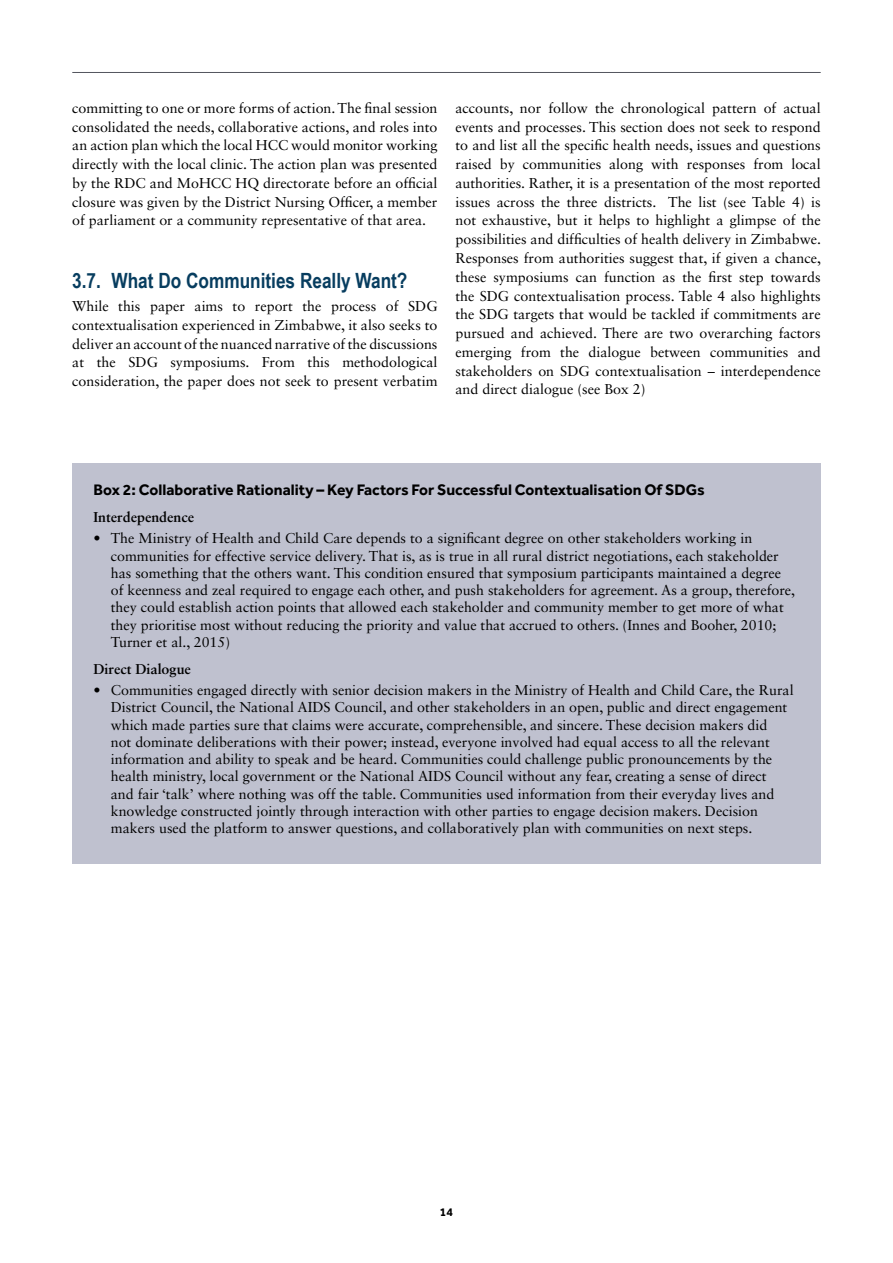
<style>
.page{position:relative;width:893px;height:1263px;background:#fff}
.page>*{position:absolute;margin:0;border:0;box-sizing:border-box;transform-origin:0 0}
.t1{font:700 21px "Arial Narrow";color:#073d5f}
.t2{font:700 15.75px "Effra";color:#000}
.t3{font:14.25px/18.8px "Sabon LT Std";color:#000;text-align:justify}
.t4{font:700 14.25px "Sabon LT Std";color:#000}
.t5{font:700 12px "Effra";color:#000}
.s1{font-weight:700}
</style>
<div class="page">
<hr style="left:72px;top:72px;width:749px;height:1px;background:#53555e">
<div style="left:72px;top:463px;width:749px;height:401px;background:#bfc1cf"></div>
<p class="t3" style="left:72px;top:98px;width:367px">committing to one or more forms of action. The final session consolidated the needs, collaborative actions, and roles into an action plan which the local HCC would monitor working directly with the local clinic. The action plan was presented by the RDC and MoHCC HQ directorate before an official closure was given by the District Nursing Officer, a member of parliament or a community representative of that area.</p>
<h1 class="t1" style="left:72px;top:265px;width:337px">3.7. What Do Communities Really Want?</h1>
<p class="t3" style="left:72px;top:297px;width:367px">While this paper aims to report the process of SDG contextualisation experienced in Zimbabwe, it also seeks to deliver an account of the nuanced narrative of the discussions at the SDG symposiums. From this methodological consideration, the paper does not seek to present verbatim</p>
<p class="t3" style="left:455px;top:98px;width:367px">accounts, nor follow the chronological pattern of actual events and processes. This section does not seek to respond to and list all the specific health needs, issues and questions raised by communities along with responses from local authorities. Rather, it is a presentation of the most reported issues across the three districts. The list (see Table 4) is not exhaustive, but it helps to highlight a glimpse of the possibilities and difficulties of health delivery in Zimbabwe.<br>Responses from authorities suggest that, if given a chance, these symposiums can function as the first step towards the SDG contextualisation process. Table 4 also highlights the SDG targets that would be tackled if commitments are pursued and achieved. There are two overarching factors emerging from the dialogue between communities and stakeholders on SDG contextualisation – interdependence and direct dialogue (see Box 2)</p>
<p class="t2" style="left:94px;top:480px;width:613px">Box 2: Collaborative Rationality – Key Factors For Successful Contextualisation Of SDGs</p>
<p class="t4" style="left:94px;top:508px;width:102px">Interdependence</p>
<p class="t3" style="left:111px;top:530px;width:686px;line-height:17.2px;text-align:left;text-indent:-17px"><span class="s1">•</span> The Ministry of Health and Child Care depends to a significant degree on other stakeholders working in communities for effective service delivery. That is, as is true in all rural district negotiations, each stakeholder has something that the others want. This condition ensured that symposium participants maintained a degree of keenness and zeal required to engage each other, and push stakeholders for agreement. As a group, therefore, they could establish action points that allowed each stakeholder and community member to get more of what they prioritise most without reducing the priority and value that accrued to others. (Innes and Booher, 2010; Turner et al., 2015)</p>
<p class="t4" style="left:94px;top:660px;width:99px">Direct Dialogue</p>
<p class="t3" style="left:111px;top:681px;width:684px;line-height:17.2px;text-align:left;text-indent:-17px"><span class="s1">•</span> Communities engaged directly with senior decision makers in the Ministry of Health and Child Care, the Rural District Council, the National AIDS Council, and other stakeholders in an open, public and direct engagement which made parties sure that claims were accurate, comprehensible, and sincere. These decision makers did<br>not dominate deliberations with their power; instead, everyone involved had equal access to all the relevant information and ability to speak and be heard. Communities could challenge public pronouncements by the health ministry, local government or the National AIDS Council without any fear, creating a sense of direct<br>and fair ‘talk’ where nothing was off the table. Communities used information from their everyday lives and knowledge constructed jointly through interaction with other parties to engage decision makers. Decision makers used the platform to answer questions, and collaboratively plan with communities on next steps.</p>
<p class="t5" style="left:440px;top:1204px;width:15px">14</p>
</div>
